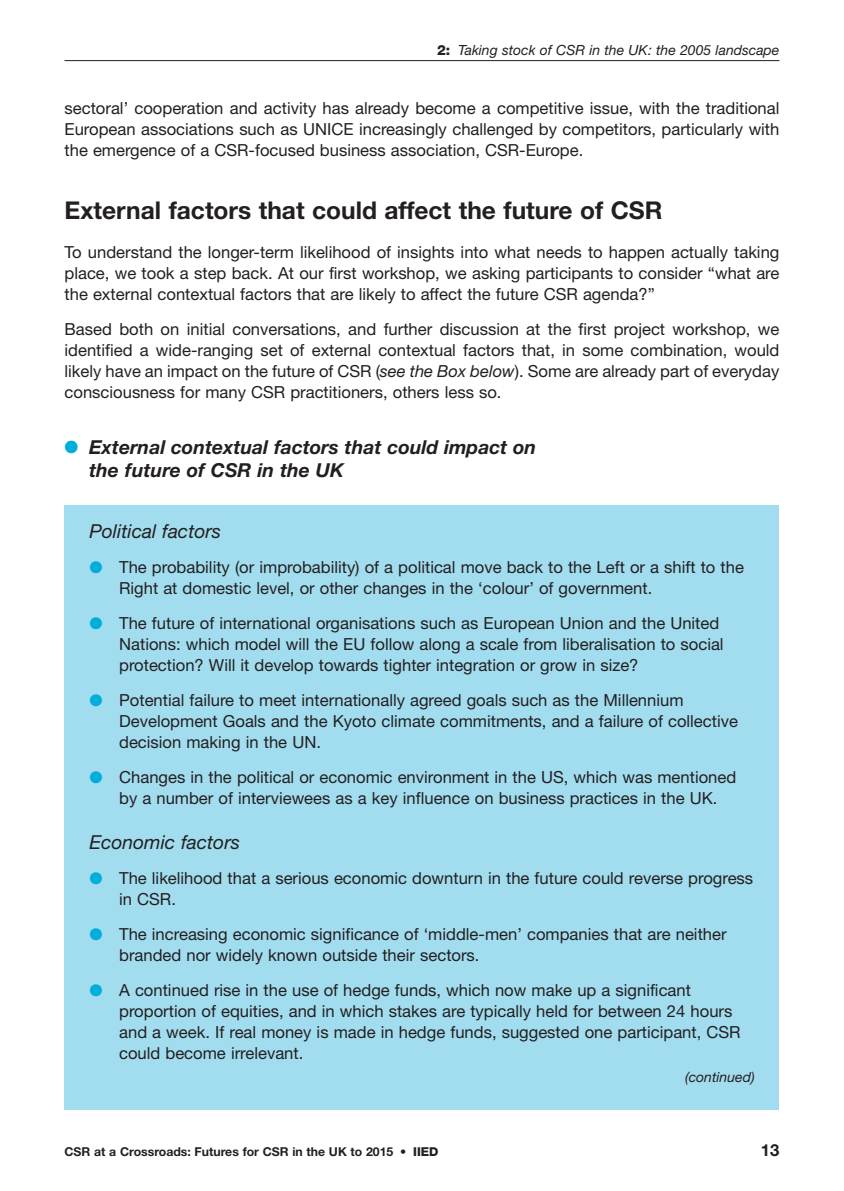
<style>
.page{position:relative;width:844px;height:1191px;background:#fff}
.page>*{position:absolute;margin:0;border:0;box-sizing:border-box;transform-origin:0 0}
.t1{font:700 24.5px "Helvetica Neue";color:#231f20}
.t2{font:italic 700 19.25px/22.8px "Helvetica Neue";color:#231f20}
.t3{font:italic 19.25px "Helvetica Neue";color:#231f20}
.t4{font:16.62px/21px "Helvetica Neue";color:#231f20}
.t5{font:700 16.62px "Helvetica Neue";color:#231f20}
.t6{font:italic 14px "Helvetica Neue";color:#231f20}
.t7{font:700 12.25px "Helvetica Neue";color:#231f20}
.s1{font-weight:800;font-style:normal}
.s2{font-style:italic}
.s3{color:#00aedb}
.s4{font-weight:800}
</style>
<div class="page">
<div style="left:64px;top:505px;width:715px;height:604px;background:#a2ddef"></div>
<hr style="left:64px;top:60px;width:715px;height:1px;background:#231f20">
<p class="t6" style="left:437px;top:45px;width:344px"><span class="s1">2:</span> Taking stock of CSR in the UK: the 2005 landscape</p>
<p class="t4" style="left:64px;top:99px;width:716px;text-align:justify">sectoral’ cooperation and activity has already become a competitive issue, with the traditional European associations such as UNICE increasingly challenged by competitors, particularly with the emergence of a CSR-focused business association, CSR-Europe.</p>
<h1 class="t1" style="left:64px;top:202px;width:599px">External factors that could affect the future of CSR</h1>
<p class="t4" style="left:64px;top:243px;width:716px;text-align:justify">To understand the longer-term likelihood of insights into what needs to happen actually taking place, we took a step back. At our first workshop, we asking participants to consider “what are the external contextual factors that are likely to affect the future CSR agenda?”</p>
<p class="t4" style="left:64px;top:320px;width:716px;text-align:justify">Based both on initial conversations, and further discussion at the first project workshop, we identified a wide-ranging set of external contextual factors that, in some combination, would likely have an impact on the future of CSR (<span class="s2">see the Box below</span>). Some are already part of everyday consciousness for many CSR practitioners, others less so.</p>
<p class="t2" style="left:89px;top:438px;width:448px;text-indent:-24px"><span class="s3">●</span> External contextual factors that could impact on the future of CSR in the UK</p>
<p class="t3" style="left:89px;top:524px;width:133px">Political factors</p>
<p class="t4" style="left:119px;top:558px;width:626px;text-indent:-30px"><span class="s3">●</span> The probability (or improbability) of a political move back to the Left or a shift to the<br>Right at domestic level, or other changes in the ‘colour’ of government.</p>
<p class="t4" style="left:119px;top:614px;width:606px;text-indent:-30px"><span class="s3">●</span> The future of international organisations such as European Union and the United<br>Nations: which model will the EU follow along a scale from liberalisation to social protection? Will it develop towards tighter integration or grow in size?</p>
<p class="t4" style="left:119px;top:691px;width:620px;text-indent:-30px"><span class="s3">●</span> Potential failure to meet internationally agreed goals such as the Millennium<br>Development Goals and the Kyoto climate commitments, and a failure of collective decision making in the UN.</p>
<p class="t4" style="left:119px;top:768px;width:618px;text-indent:-30px"><span class="s3">●</span> Changes in the political or economic environment in the US, which was mentioned by a number of interviewees as a key influence on business practices in the UK.</p>
<p class="t3" style="left:89px;top:835px;width:152px">Economic factors</p>
<p class="t4" style="left:119px;top:869px;width:635px;text-indent:-30px"><span class="s3">●</span> The likelihood that a serious economic downturn in the future could reverse progress in CSR.</p>
<p class="t4" style="left:119px;top:925px;width:608px;text-indent:-30px"><span class="s3">●</span> The increasing economic significance of ‘middle-men’ companies that are neither branded nor widely known outside their sectors.</p>
<p class="t4" style="left:119px;top:981px;width:623px;text-indent:-30px"><span class="s3">●</span> A continued rise in the use of hedge funds, which now make up a significant proportion of equities, and in which stakes are typically held for between 24 hours and a week. If real money is made in hedge funds, suggested one participant, CSR could become irrelevant.</p>
<p class="t6" style="left:685px;top:1072px;width:71px">(continued)</p>
<p class="t7" style="left:64px;top:1147px;width:375px">CSR at a Crossroads: Futures for CSR in the UK to 2015 • <span class="s4">IIED</span></p>
<p class="t5" style="left:760px;top:1144px;width:20px">13</p>
</div>
